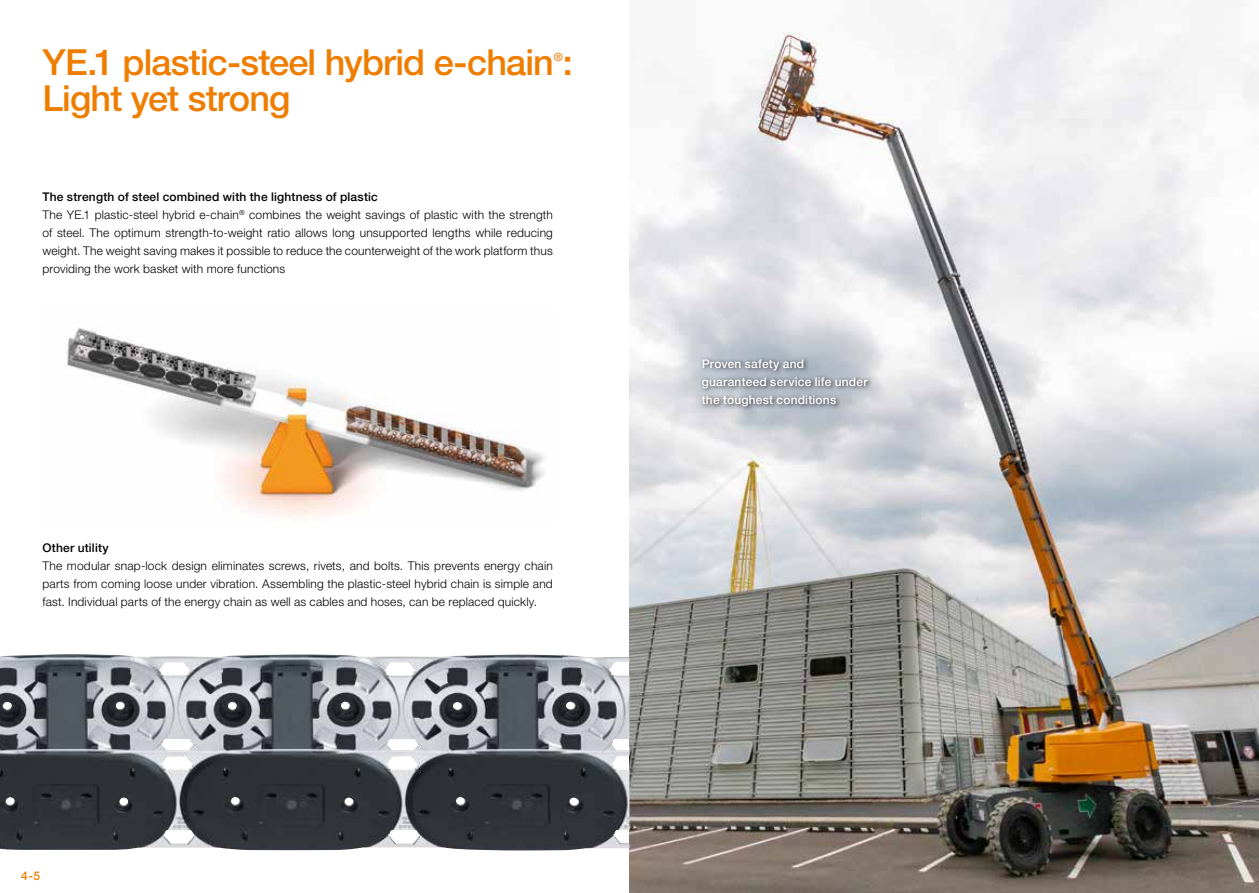
<style>
.page{position:relative;width:1259px;height:893px;background:#fff}
.page>*{position:absolute;margin:0;border:0;box-sizing:border-box;transform-origin:0 0}
.t1{font:500 36px "Helvetica Neue LTW1 G";letter-spacing:-.025em;color:#ef7d00}
.t2{font:300 12px/18px "Helvetica Neue LTW1 G";letter-spacing:.015em;color:#000}
.t3{font:500 12px/18px "Helvetica Neue LTW1 G";letter-spacing:.015em;color:#fff}
.t4{font:500 12px "Helvetica Neue LTW1 G";letter-spacing:.015em;color:#000}
.t5{font:500 12px "Helvetica Neue LTW1 G";color:#ef7d00}
.t6{font:500 11.4px "Helvetica Neue LTW1 G";color:#ef7d00}
.s1{font-weight:500}
</style>
<div class="page">
<img style="left:629px;top:0;width:630px;height:893px">
<img style="left:67px;top:327px;width:478px;height:192px">
<img style="left:0;top:654px;width:629px;height:196px">
<div style="left:699px;top:356px;width:175px;height:56px;background:#000;opacity:.75"></div>
<h1 class="t1" style="left:43px;top:41px;width:532px">YE.1 plastic-steel hybrid e-chain :</h1>
<p class="t6" style="left:554px;top:50px;width:11px">®</p>
<h1 class="t1" style="left:43px;top:77px;width:249px">Light yet strong</h1>
<p class="t2" style="left:43px;top:188px;width:512px"><span class="s1">The strength of steel combined with the lightness of plastic<br></span>The YE.1 plastic-steel hybrid e-chain<sup>®</sup> combines the weight savings of plastic with the strength of steel. The optimum strength-to-weight ratio allows long unsupported lengths while reducing weight. The weight saving makes it possible to reduce the counterweight of the work platform thus providing the work basket with more functions</p>
<p class="t4" style="left:43px;top:541px;width:68px">Other utility</p>
<p class="t2" style="left:43px;top:557px;width:512px;text-align:justify">The modular snap-lock design eliminates screws, rivets, and bolts. This prevents energy chain parts from coming loose under vibration. Assembling the plastic-steel hybrid chain is simple and fast. Individual parts of the energy chain as well as cables and hoses, can be replaced quickly.</p>
<p class="t5" style="left:21px;top:869px;width:20px">4-5</p>
<p class="t3" style="left:702px;top:354px;width:167px">Proven safety and guaranteed service life under the toughest conditions</p>
</div>
